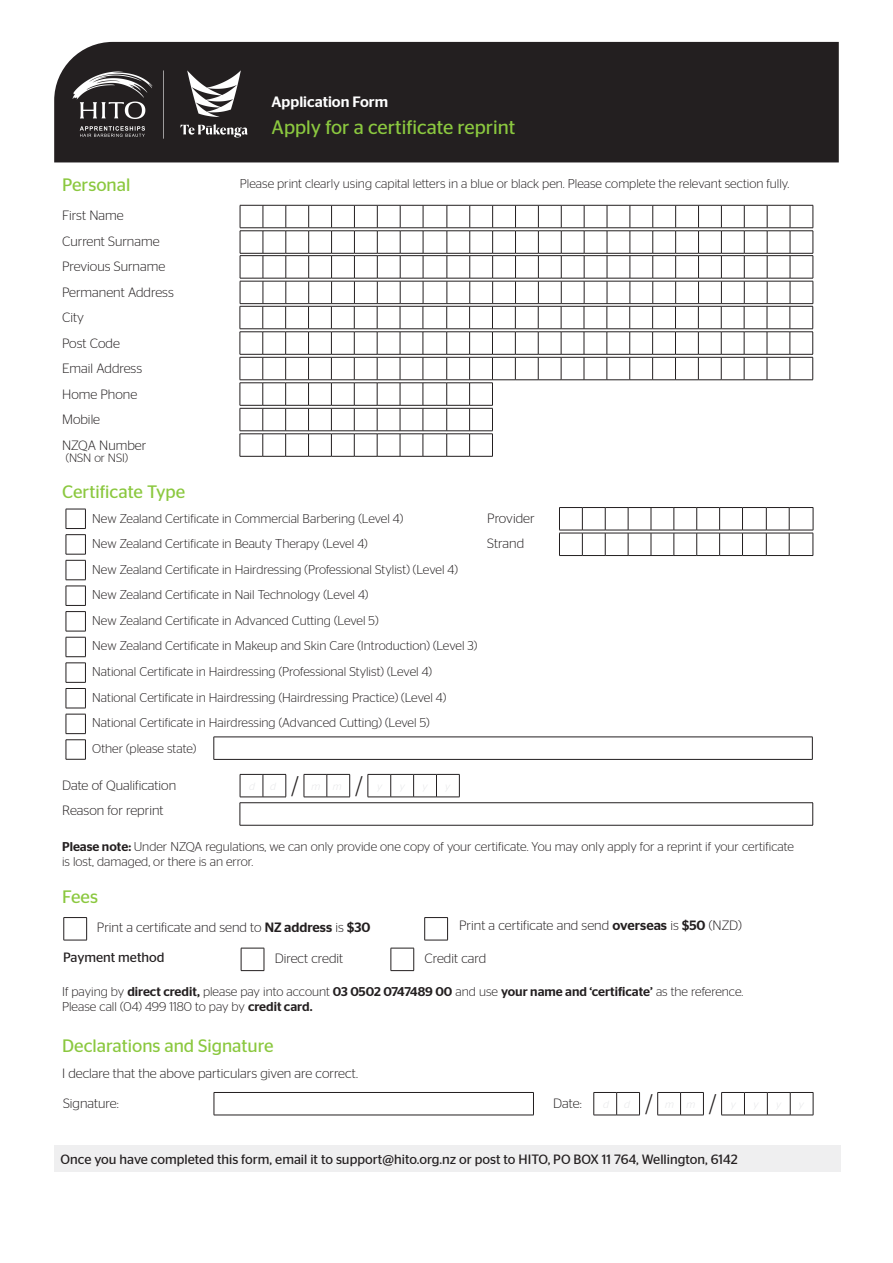
<style>
.page{position:relative;width:893px;height:1263px;background:#fff}
.page>*{position:absolute;margin:0;border:0;box-sizing:border-box;transform-origin:0 0}
.t1{font:300 25.5px "Stag Sans";color:#231f20}
.t2{font:19.5px "Stag Sans";color:#8bc83f}
.t3{font:18px "Stag Sans";color:#8bc83f}
.t4{font:500 15px "Stag Sans";color:#fff}
.t5{font:300 13.5px "Stag Sans";color:#231f20}
.t6{font:13.5px "Stag Sans";color:#231f20}
.t7{font:300 12.75px/25.5px "Stag Sans";color:#231f20}
.t8{font:500 12.75px "Stag Sans";color:#231f20}
.t9{font:300 12px "Stag Sans";color:#231f20}
.s1{font-weight:500}
.s2{font-weight:300}
</style>
<div class="page">
<hr style="left:214px;top:737px;width:598px;height:1px;background:#231f20">
<svg style="left:214px;top:737px;width:1px;height:22px"></svg>
<svg style="left:812px;top:737px;width:1px;height:22px"></svg>
<hr style="left:214px;top:759px;width:598px;height:1px;background:#231f20">
<svg style="left:66px;top:509px;width:20px;height:71px"></svg>
<svg style="left:66px;top:663px;width:20px;height:97px"></svg>
<svg style="left:66px;top:586px;width:20px;height:71px"></svg>
<hr style="left:240px;top:802px;width:573px;height:1px;background:#231f20">
<svg style="left:812px;top:803px;width:1px;height:22px"></svg>
<hr style="left:240px;top:825px;width:573px;height:1px;background:#231f20">
<svg style="left:559px;top:507px;width:255px;height:49px"></svg>
<div style="left:54px;top:42px;width:785px;height:120px;background:#231f20"></div>
<svg style="left:240px;top:205px;width:574px;height:252px"></svg>
<svg style="left:240px;top:774px;width:47px;height:51px"></svg>
<svg style="left:304px;top:774px;width:46px;height:24px"></svg>
<svg style="left:368px;top:774px;width:92px;height:24px"></svg>
<svg style="left:64px;top:917px;width:23px;height:24px"></svg>
<svg style="left:424px;top:917px;width:24px;height:24px"></svg>
<div style="left:54px;top:1145px;width:787px;height:27px;background:#efeff0"></div>
<hr style="left:214px;top:1092px;width:320px;height:1px;background:#231f20">
<svg style="left:214px;top:1093px;width:1px;height:22px"></svg>
<svg style="left:533px;top:1093px;width:1px;height:22px"></svg>
<hr style="left:214px;top:1115px;width:320px;height:1px;background:#231f20">
<svg style="left:593px;top:1092px;width:47px;height:24px"></svg>
<svg style="left:657px;top:1092px;width:47px;height:24px"></svg>
<svg style="left:721px;top:1092px;width:93px;height:24px"></svg>
<svg style="left:241px;top:948px;width:24px;height:23px"></svg>
<svg style="left:391px;top:948px;width:23px;height:23px"></svg>
<img style="left:69px;top:66px;width:188px;height:77px">
<p class="t4" style="left:272px;top:93px;width:118px">Application Form</p>
<p class="t2" style="left:272px;top:116px;width:245px">Apply for a certificate reprint</p>
<p class="t3" style="left:62px;top:175px;width:70px">Personal</p>
<p class="t7" style="left:240px;top:171px;width:551px">Please print clearly using capital letters in a blue or black pen. Please complete the relevant section fully.</p>
<p class="t5" style="left:62px;top:208px;width:63px">First Name</p>
<p class="t5" style="left:62px;top:234px;width:99px">Current Surname</p>
<p class="t5" style="left:62px;top:259px;width:105px">Previous Surname</p>
<p class="t5" style="left:62px;top:285px;width:113px">Permanent Address</p>
<p class="t5" style="left:62px;top:310px;width:23px">City</p>
<p class="t5" style="left:62px;top:336px;width:59px">Post Code</p>
<p class="t5" style="left:62px;top:361px;width:82px">Email Address</p>
<p class="t5" style="left:62px;top:387px;width:77px">Home Phone</p>
<p class="t5" style="left:62px;top:412px;width:40px">Mobile</p>
<p class="t5" style="left:62px;top:438px;width:86px">NZQA Number</p>
<p class="t9" style="left:66px;top:452px;width:64px">(NSN or NSI)</p>
<p class="t3" style="left:62px;top:481px;width:125px">Certificate Type</p>
<p class="t7" style="left:92px;top:506px;width:313px">New Zealand Certificate in Commercial Barbering (Level 4)</p>
<p class="t7" style="left:92px;top:531px;width:277px">New Zealand Certificate in Beauty Therapy (Level 4)</p>
<p class="t7" style="left:92px;top:557px;width:367px">New Zealand Certificate in Hairdressing (Professional Stylist) (Level 4)</p>
<p class="t7" style="left:92px;top:582px;width:278px">New Zealand Certificate in Nail Technology (Level 4)</p>
<p class="t7" style="left:92px;top:608px;width:288px">New Zealand Certificate in Advanced Cutting (Level 5)</p>
<p class="t7" style="left:92px;top:633px;width:387px">New Zealand Certificate in Makeup and Skin Care (Introduction) (Level 3)<br>National Certificate in Hairdressing (Professional Stylist) (Level 4)</p>
<p class="t7" style="left:92px;top:684px;width:355px">National Certificate in Hairdressing (Hairdressing Practice) (Level 4)<br>National Certificate in Hairdressing (Advanced Cutting) (Level 5)</p>
<p class="t7" style="left:92px;top:735px;width:106px">Other (please state)</p>
<p class="t5" style="left:62px;top:777px;width:116px">Date of Qualification</p>
<p class="t5" style="left:62px;top:803px;width:103px">Reason for reprint</p>
<p class="t1" style="left:291px;top:772px;width:9px">/</p>
<p class="t1" style="left:355px;top:772px;width:9px">/</p>
<p class="t5" style="left:487px;top:510px;width:49px">Provider</p>
<p class="t5" style="left:487px;top:536px;width:38px">Strand</p>
<p class="t7" style="left:62px;top:833px;width:733px"><span class="s1">Please note:</span> Under NZQA regulations, we can only provide one copy of your certificate. You may only apply for a reprint if your certificate</p>
<p class="t7" style="left:62px;top:849px;width:193px">is lost, damaged, or there is an error.</p>
<p class="t3" style="left:62px;top:887px;width:37px">Fees</p>
<p class="t5" style="left:97px;top:920px;width:275px">Print a certificate and send to <span class="s1">NZ address</span> is <span class="s1">$30</span></p>
<p class="t5" style="left:459px;top:918px;width:284px">Print a certificate and send <span class="s1">overseas</span> is <span class="s1">$50</span> (NZD)</p>
<p class="t6" style="left:63px;top:950px;width:103px">Payment method</p>
<p class="t5" style="left:275px;top:951px;width:70px">Direct credit</p>
<p class="t5" style="left:424px;top:951px;width:63px">Credit card</p>
<p class="t8" style="left:62px;top:984px;width:683px"><span class="s2">If paying by</span> direct credit, <span class="s2">please pay into account</span> 03 0502 0747489 00 <span class="s2">and use</span> your name and ‘certificate’ <span class="s2">as the reference.</span></p>
<p class="t7" style="left:62px;top:993px;width:252px">Please call (04) 499 1180 to pay by <span class="s1">credit card.</span></p>
<p class="t3" style="left:62px;top:1035px;width:213px">Declarations and Signature</p>
<p class="t5" style="left:62px;top:1066px;width:297px">I declare that the above particulars given are correct.</p>
<p class="t5" style="left:63px;top:1095px;width:57px">Signature:</p>
<p class="t5" style="left:553px;top:1096px;width:30px">Date:</p>
<p class="t1" style="left:645px;top:1090px;width:9px">/</p>
<p class="t1" style="left:709px;top:1090px;width:9px">/</p>
<p class="t6" style="left:61px;top:1152px;width:679px">Once you have completed this form, email it to support@hito.org.nz or post to HITO, PO BOX 11 764, Wellington, 6142</p>
</div>
